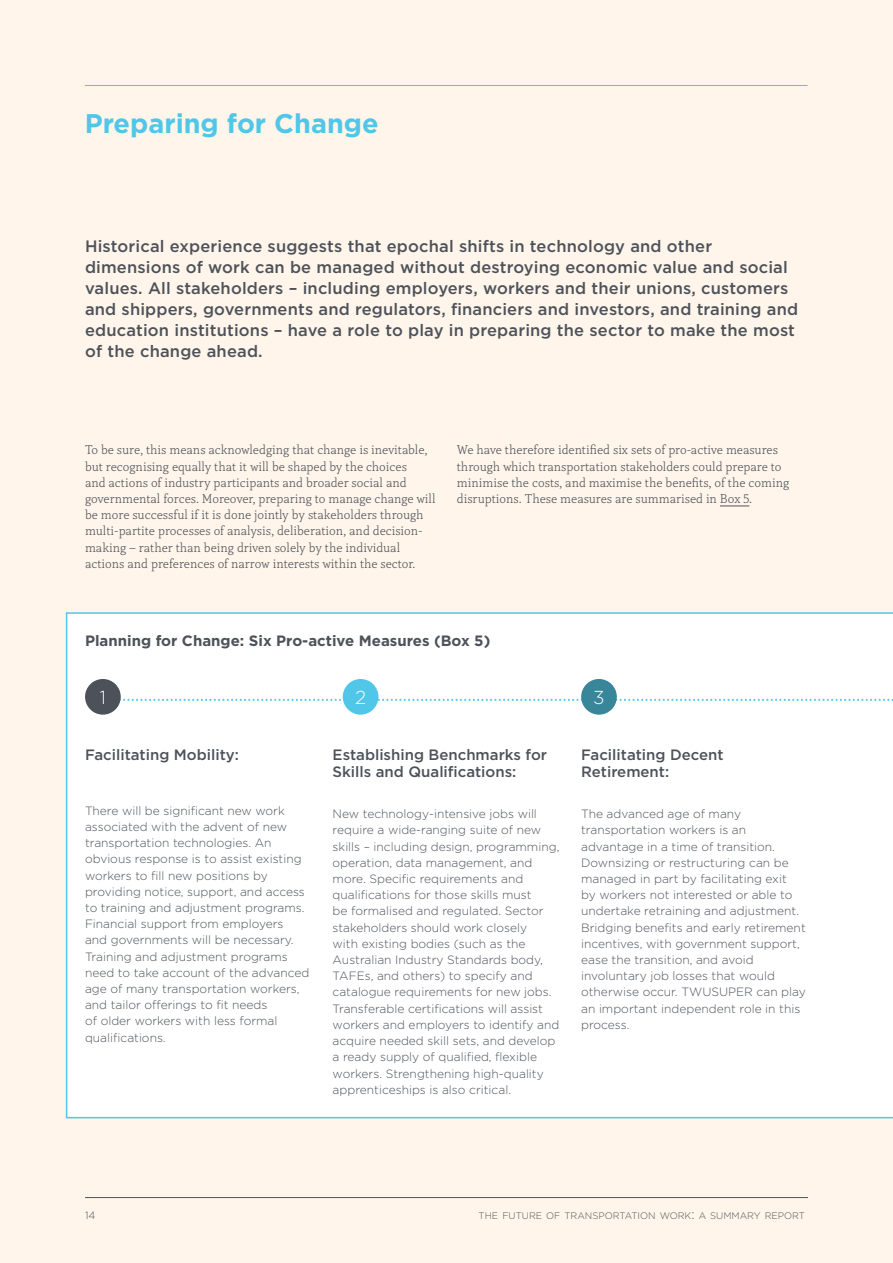
<style>
.page{position:relative;width:893px;height:1263px;background:#fff5ea}
.page>*{position:absolute;margin:0;border:0;box-sizing:border-box;transform-origin:0 0}
.t1{font:700 27px "Gotham";color:#50c7e8}
.t2{font:300 18.75px "Gotham";color:#fff}
.t3{font:500 16.5px/21px "Gotham";letter-spacing:.01em;color:#4d525a}
.t4{font:500 15px/16.2px "Gotham";color:#4d525a}
.t5{font:700 15px "Gotham";color:#4d525a}
.t6{font:300 13.5px/16.2px "Capitolina";color:#4d525a}
.t7{font:300 12px/16.2px "Gotham";color:#4d525a}
.t8{font:300 10.5px "Gotham";color:#4d525a}
.t9{font:300 9.45px "Gotham";color:#4d525a}
.s1{font-size:13.5px}
</style>
<div class="page">
<hr style="left:85px;top:85px;width:723px;height:1px;background:#50c7e8">
<svg style="left:720px;top:506px;width:29px;height:1px"></svg>
<hr style="left:85px;top:1197px;width:723px;height:1px;background:#4d525a">
<div style="left:66px;top:612px;width:827px;height:506px;background:#fff"></div>
<svg style="left:121px;top:699px;width:772px;height:2px"></svg>
<div style="left:85px;top:679px;width:36px;height:36px;background:#4d525a;border-radius:50%"></div>
<div style="left:581px;top:679px;width:36px;height:36px;background:#39859a;border-radius:50%"></div>
<div style="left:343px;top:679px;width:35px;height:36px;background:#50c7e8;border-radius:50%"></div>
<h1 class="t1" style="left:85px;top:107px;width:295px">Preparing for Change</h1>
<p class="t3" style="left:85px;top:236px;width:715px">Historical experience suggests that epochal shifts in technology and other dimensions of work can be managed without destroying economic value and social values. All stakeholders – including employers, workers and their unions, customers and shippers, governments and regulators, financiers and investors, and training and education institutions – have a role to play in preparing the sector to make the most of the change ahead.</p>
<p class="t6" style="left:85px;top:442px;width:352px">To be sure, this means acknowledging that change is inevitable, but recognising equally that it will be shaped by the choices<br>and actions of industry participants and broader social and governmental forces. Moreover, preparing to manage change will be more successful if it is done jointly by stakeholders through multi-partite processes of analysis, deliberation, and decision&shy;making – rather than being driven solely by the individual actions and preferences of narrow interests within the sector.</p>
<p class="t6" style="left:457px;top:442px;width:334px">We have therefore identified six sets of pro-active measures through which transportation stakeholders could prepare to minimise the costs, and maximise the benefits, of the coming disruptions. These measures are summarised in Box 5.</p>
<p class="t5" style="left:85px;top:632px;width:407px">Planning for Change: Six Pro-active Measures (Box 5)</p>
<h2 class="t2" style="left:100px;top:688px;width:8px">1</h2>
<h2 class="t2" style="left:355px;top:688px;width:13px">2</h2>
<h2 class="t2" style="left:593px;top:688px;width:13px">3</h2>
<p class="t4" style="left:85px;top:746px;width:155px">Facilitating Mobility:</p>
<p class="t7" style="left:85px;top:802px;width:226px">There will be significant new work associated with the advent of new transportation technologies. An obvious response is to assist existing workers to fill new positions by providing notice, support, and access to training and adjustment programs.<br>Financial support from employers<br>and governments will be necessary.<br>Training and adjustment programs need to take account of the advanced age of many transportation workers, and tailor offerings to fit needs<br>of older workers with less formal qualifications.</p>
<p class="t4" style="left:333px;top:746px;width:216px">Establishing Benchmarks for<br>Skills and Qualifications:</p>
<p class="t7" style="left:333px;top:806px;width:228px">New technology-intensive jobs will require a wide-ranging suite of new skills – including design, programming, operation, data management, and more. Specific requirements and qualifications for those skills must<br>be formalised and regulated. Sector stakeholders should work closely<br>with existing bodies (such as the Australian Industry Standards body, TAFEs, and others) to specify and catalogue requirements for new jobs.<br>Transferable certifications will assist workers and employers to identify and acquire needed skill sets, and develop a ready supply of qualified, flexible workers. Strengthening high-quality apprenticeships is also critical.</p>
<p class="t4" style="left:581px;top:746px;width:144px">Facilitating Decent<br>Retirement:</p>
<p class="t7" style="left:581px;top:806px;width:226px">The advanced age of many transportation workers is an advantage in a time of transition.<br>Downsizing or restructuring can be managed in part by facilitating exit<br>by workers not interested or able to undertake retraining and adjustment.<br>Bridging benefits and early retirement incentives, with government support, ease the transition, and avoid involuntary job losses that would otherwise occur. TWUSUPER can play an important independent role in this process.</p>
<p class="t8" style="left:85px;top:1209px;width:12px">14</p>
<p class="t9" style="left:479px;top:1210px;width:328px">THE FUTURE OF TRANSPORTATION WORK<span class="s1">:</span> A SUMMARY REPORT</p>
</div>
